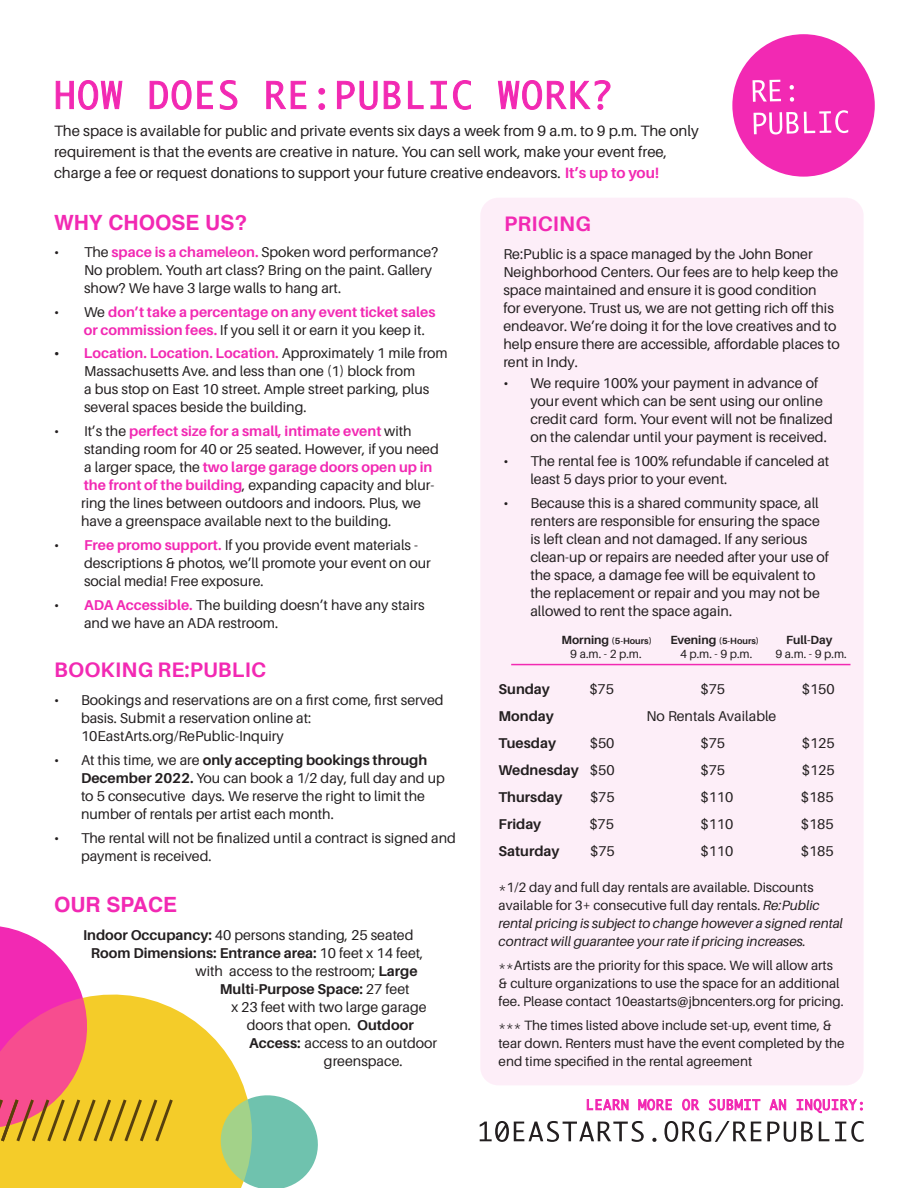
<style>
.page{position:relative;width:918px;height:1188px;background:#fff}
.page>*{position:absolute;margin:0;border:0;box-sizing:border-box;transform-origin:0 0}
.t1{font:700 21px "Aileron";letter-spacing:.01em;color:#f229b3}
.t2{font:700 21px "Helvetica";color:#f229b3}
.t3{font:15px/21px "Aileron";color:#231f20}
.t4{font:14.25px/18px "Aileron";color:#231f20}
.t5{font:700 14.25px "Aileron";color:#231f20}
.t6{font:700 14.25px/18px "Aileron";color:#f229b3}
.t7{font:13.5px/18px "Aileron";color:#231f20}
.t8{font:italic 13.5px/18px "Aileron";color:#231f20}
.t9{font:11.85px "Aileron";color:#231f20}
.t10{font:700 11.85px "Aileron";color:#231f20}
.t11{font:700 9px "Aileron";color:#231f20}
.s1{font-weight:700;color:#f229b3}
.s2{font-weight:400;color:#231f20}
.s3{font-weight:700}
.s4{font-weight:400}
.s5{font-size:11.85px}
.s6{font-style:normal;font-size:14.25px}
.s7{font-style:normal}
</style>
<div class="page">
<div style="left:480px;top:198px;width:384px;height:887px;background:#fdeef8;border-radius:18px"></div>
<div style="left:732px;top:34px;width:143px;height:143px;background:#f229b3;border-radius:50%"></div>
<svg style="left:753px;top:80px;width:28px;height:22px"></svg>
<svg style="left:790px;top:85px;width:4px;height:17px"></svg>
<svg style="left:754px;top:110px;width:94px;height:25px"></svg>
<svg style="left:56px;top:80px;width:554px;height:30px"></svg>
<hr style="left:511px;top:664px;width:339px;height:1px;background:#f229b2">
<svg style="left:480px;top:1121px;width:384px;height:21px"></svg>
<svg style="left:587px;top:1099px;width:276px;height:14px"></svg>
<svg style="left:0;top:926px;width:73px;height:49px"></svg>
<svg style="left:272px;top:1095px;width:46px;height:93px"></svg>
<svg style="left:0;top:975px;width:272px;height:213px;fill:#f4cc29"></svg>
<p class="t3" style="left:54px;top:120px;width:646px">The space is available for public and private events six days a week from 9 a.m. to 9 p.m. The only requirement is that the events are creative in nature. You can sell work, make your event free, charge a fee or request donations to support your future creative endeavors. <span class="s1">It’s up to you!</span></p>
<p class="t2" style="left:54px;top:206px;width:195px">WHY CHOOSE US?</p>
<p class="t4" style="left:84px;top:243px;width:356px;text-indent:-30px">• The <span class="s1">space is a chameleon.</span> Spoken word performance?<br>No problem. Youth art class? Bring on the paint. Gallery show? We have 3 large walls to hang art.</p>
<p class="t6" style="left:84px;top:303px;width:353px;text-indent:-30px"><span class="s2">• We</span> don’t take a percentage on any event ticket sales or commission fees. <span class="s2">If you sell it or earn it you keep it.</span></p>
<p class="t4" style="left:84px;top:344px;width:365px;text-indent:-30px"><span class="s3">•</span> <span class="s1">Location. Location. Location.</span> Approximately 1 mile from Massachusetts Ave. and less than one (1) block from<br>a bus stop on East 10 street. Ample street parking, plus several spaces beside the building.</p>
<p class="t4" style="left:81px;top:422px;width:359px;text-indent:-27px">• It’s the <span class="s1">perfect size for a small, intimate event</span> with standing room for 40 or 25 seated. However, if you need a larger space, the <span class="s1">two large garage doors open up in the front of the building</span>, expanding capacity and blur&shy;ring the lines between outdoors and indoors. Plus, we have a greenspace available next to the building.</p>
<p class="t4" style="left:84px;top:536px;width:348px;text-indent:-30px">• <span class="s1">Free promo support.</span> If you provide event materials - descriptions &amp; photos, we’ll promote your event on our social media! Free exposure.</p>
<p class="t4" style="left:84px;top:596px;width:342px;text-indent:-30px">• <span class="s1">ADA Accessible.</span> The building doesn’t have any stairs and we have an ADA restroom.</p>
<p class="t1" style="left:54px;top:658px;width:214px">BOOKING RE:PUBLIC</p>
<p class="t4" style="left:81px;top:691px;width:364px;text-indent:-27px">• Bookings and reservations are on a first come, first served basis. Submit a reservation online at:<br>10EastArts.org/RePublic-Inquiry</p>
<p class="t4" style="left:81px;top:751px;width:365px;text-indent:-27px">• At this time, we are <span class="s3">only accepting bookings through December 2022.</span> You can book a 1/2 day, full day and up to 5 consecutive days. We reserve the right to limit the number of rentals per artist each month.</p>
<p class="t4" style="left:81px;top:829px;width:377px;text-indent:-27px">• The rental will not be finalized until a contract is signed and payment is received.</p>
<p class="t2" style="left:54px;top:887px;width:125px">OUR SPACE</p>
<p class="t4" style="left:83px;top:926px;width:332px"><span class="s3">Indoor Occupancy:</span> 40 persons standing, 25 seated</p>
<p class="t5" style="left:91px;top:945px;width:334px">Room Dimensions: Entrance area: <span class="s4">10 feet x 14 feet,</span></p>
<p class="t4" style="left:196px;top:962px;width:224px">with access to the restroom; <span class="s3">Large</span></p>
<p class="t5" style="left:220px;top:981px;width:191px">Multi-Purpose Space: <span class="s4">27 feet</span></p>
<p class="t4" style="left:231px;top:998px;width:197px">x 23 feet with two large garage</p>
<p class="t4" style="left:247px;top:1016px;width:169px">doors that open. <span class="s3">Outdoor</span></p>
<p class="t4" style="left:324px;top:1034px;width:115px;text-indent:-75px"><span class="s3">Access:</span> access to an outdoor greenspace.</p>
<p class="t1" style="left:504px;top:212px;width:88px">PRICING</p>
<p class="t4" style="left:503px;top:245px;width:338px">Re:Public is a space managed by the John Boner Neighborhood Centers. Our fees are to help keep the space maintained and ensure it is good condition<br>for everyone. Trust us, we are not getting rich off this endeavor. We’re doing it for the love creatives and to help ensure there are accessible, affordable places to rent in Indy.</p>
<p class="t4" style="left:530px;top:374px;width:304px;text-indent:-27px">• We require 100% your payment in advance of your event which can be sent using our online credit card form. Your event will not be finalized on the calendar until your payment is received.</p>
<p class="t4" style="left:530px;top:452px;width:301px;text-indent:-27px">• The rental fee is 100% refundable if canceled at least 5 days prior to your event.</p>
<p class="t4" style="left:530px;top:494px;width:300px;text-indent:-27px">• Because this is a shared community space, all renters are responsible for ensuring the space is left clean and not damaged. If any serious clean-up or repairs are needed after your use of the space, a damage fee will be equivalent to the replacement or repair and you may not be allowed to rent the space again.</p>
<p class="t11" style="left:561px;top:635px;width:92px"><span class="s5">Morning</span> (5-Hours)</p>
<p class="t11" style="left:670px;top:635px;width:90px"><span class="s5">Evening</span> (5-Hours)</p>
<p class="t10" style="left:786px;top:633px;width:48px">Full-Day</p>
<p class="t9" style="left:570px;top:647px;width:73px">9 a.m. - 2 p.m.</p>
<p class="t9" style="left:680px;top:647px;width:74px">4 p.m. - 9 p.m.</p>
<p class="t9" style="left:775px;top:647px;width:73px">9 a.m. - 9 p.m.</p>
<p class="t5" style="left:499px;top:681px;width:53px">Sunday</p>
<p class="t4" style="left:589px;top:680px;width:26px">$75</p>
<p class="t4" style="left:700px;top:680px;width:26px">$75</p>
<p class="t4" style="left:802px;top:680px;width:34px">$150</p>
<p class="t5" style="left:499px;top:708px;width:57px">Monday</p>
<p class="t4" style="left:646px;top:707px;width:131px">No Rentals Available</p>
<p class="t5" style="left:499px;top:735px;width:59px">Tuesday</p>
<p class="t4" style="left:590px;top:734px;width:26px">$50</p>
<p class="t4" style="left:700px;top:734px;width:26px">$75</p>
<p class="t4" style="left:802px;top:734px;width:34px">$125</p>
<p class="t5" style="left:499px;top:762px;width:118px">Wednesday <span class="s4">$50</span></p>
<p class="t4" style="left:700px;top:761px;width:26px">$75</p>
<p class="t4" style="left:802px;top:761px;width:34px">$125</p>
<p class="t5" style="left:499px;top:789px;width:65px">Thursday</p>
<p class="t4" style="left:590px;top:788px;width:26px">$75</p>
<p class="t4" style="left:700px;top:788px;width:34px">$110</p>
<p class="t4" style="left:801px;top:788px;width:34px">$185</p>
<p class="t5" style="left:499px;top:816px;width:44px">Friday</p>
<p class="t4" style="left:589px;top:815px;width:26px">$75</p>
<p class="t4" style="left:700px;top:815px;width:34px">$110</p>
<p class="t4" style="left:801px;top:815px;width:34px">$185</p>
<p class="t5" style="left:499px;top:843px;width:62px">Saturday</p>
<p class="t4" style="left:590px;top:842px;width:26px">$75</p>
<p class="t4" style="left:700px;top:842px;width:34px">$110</p>
<p class="t4" style="left:801px;top:842px;width:34px">$185</p>
<p class="t8" style="left:499px;top:878px;width:346px"><span class="s6">*</span><span class="s7">1/2 day and full day rentals are available. Discounts available for 3+ consecutive full day rentals.</span> Re:Public rental pricing is subject to change however a signed rental contract will guarantee your rate if pricing increases.</p>
<p class="t7" style="left:499px;top:956px;width:347px">**Artists are the priority for this space. We will allow arts &amp; culture organizations to use the space for an additional fee. Please contact 10eastarts@jbncenters.org for pricing.</p>
<p class="t7" style="left:499px;top:1016px;width:348px">*** The times listed above include set-up, event time, &amp; tear down. Renters must have the event completed by the end time specified in the rental agreement</p>
</div>
